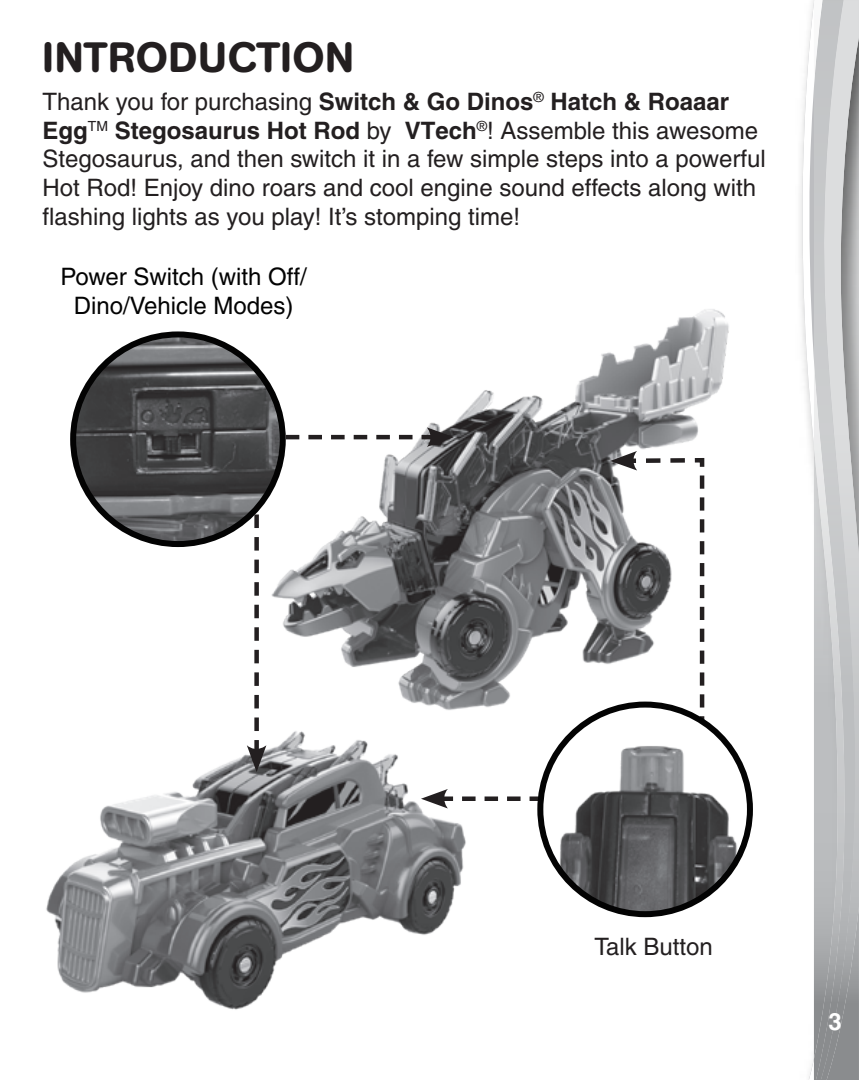
<style>
.page{position:relative;width:859px;height:1080px;background:#fff}
.page>*{position:absolute;margin:0;border:0;box-sizing:border-box;transform-origin:0 0}
.t1{font:500 42px "AG Book Rounded";letter-spacing:.02em;color:#231f20}
.t2{font:500 24px/28.8px "Helvetica";color:#231f20}
.t3{font:500 24px/28.8px "Helvetica";color:#030303;text-align:center}
.t4{font:700 24px "Helvetica";color:#fff}
.s1{font-weight:700}
</style>
<div class="page">
<svg style="left:802px;top:0;width:12px;height:1080px"></svg>
<img style="left:847px;top:906px;width:12px;height:174px">
<svg style="left:847px;top:0;width:12px;height:906px;background:#b6b7b8"></svg>
<img style="left:814px;top:0;width:33px;height:1080px">
<img style="left:258px;top:309px;width:471px;height:412px">
<img style="left:46px;top:731px;width:420px;height:279px">
<svg style="left:421px;top:789px;width:118px;height:20px"></svg>
<svg style="left:610px;top:451px;width:97px;height:270px"></svg>
<svg style="left:247px;top:514px;width:19px;height:258px"></svg>
<svg style="left:286px;top:427px;width:168px;height:20px"></svg>
<img style="left:73px;top:334px;width:210px;height:210px;border-radius:105px">
<div style="left:70px;top:331px;width:216px;height:216px;border:6px solid #030303;border-radius:50%"></div>
<img style="left:540px;top:721px;width:210px;height:193px">
<div style="left:537px;top:702px;width:216px;height:215px;border:6px solid #030303;border-radius:50%"></div>
<h1 class="t1" style="left:42px;top:33px;width:313px">INTRODUCTION</h1>
<p class="t2" style="left:42px;top:87px;width:725px">Thank you for purchasing <span class="s1">Switch &amp; Go Dinos</span><sup>®</sup> <span class="s1">Hatch &amp; Roaaar Egg</span><sup>TM</sup> <span class="s1">Stegosaurus Hot Rod</span> by <span class="s1">VTech</span><sup>®</sup>! Assemble this awesome Stegosaurus, and then switch it in a few simple steps into a powerful Hot Rod! Enjoy dino roars and cool engine sound effects along with flashing lights as you play! It’s stomping time!</p>
<p class="t3" style="left:61px;top:262px;width:248px">Power Switch (with Off/<br>Dino/Vehicle Modes)</p>
<p class="t2" style="left:594px;top:932px;width:120px">Talk Button</p>
<p class="t4" style="left:828px;top:1007px;width:15px">3</p>
</div>
